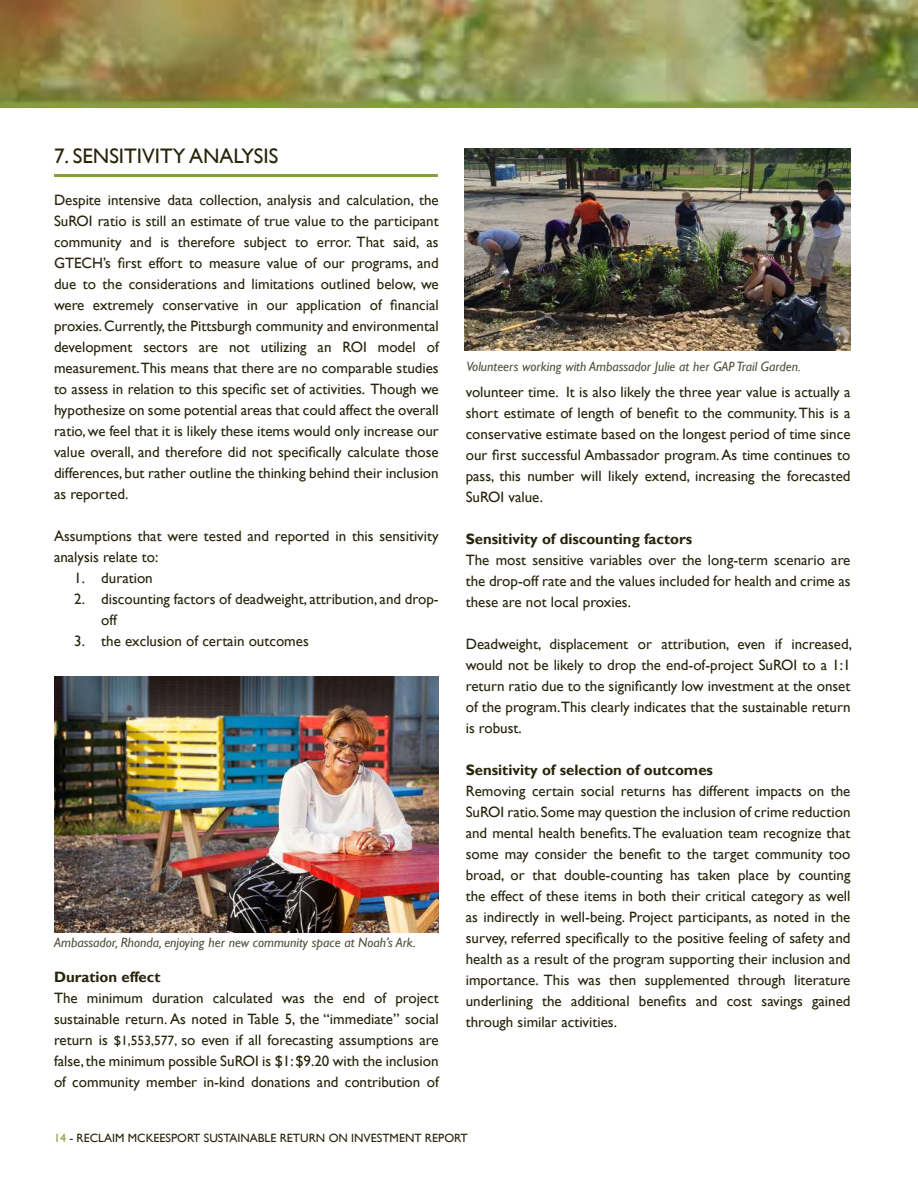
<style>
.page{position:relative;width:918px;height:1188px;background:#fff}
.page>*{position:absolute;margin:0;border:0;box-sizing:border-box;transform-origin:0 0}
.t1{font:21px "Gill Sans";color:#28240b}
.t2{font:15px/21px "Gill Sans";color:#28240b;text-align:justify}
.t3{font:700 15px "Gill Sans";color:#28240b}
.t4{font:italic 13.5px "Gill Sans";color:#53503c}
.t5{font:12px "Gill Sans";color:#28240b}
.s1{font-size:13.5px}
.s2{color:#83a13b}
</style>
<div class="page">
<img style="left:0;top:0;width:918px;height:108px">
<img style="left:54px;top:676px;width:385px;height:257px">
<hr style="left:54px;top:174px;width:384px;height:3px;background:#83a13b">
<img style="left:464px;top:148px;width:386px;height:203px">
<h1 class="t1" style="left:54px;top:144px;width:226px">7. SENSITIVITY ANALYSIS</h1>
<p class="t2" style="left:54px;top:190px;width:386px">Despite intensive data collection, analysis and calculation, the SuROI ratio is still an estimate of true value to the participant community and is therefore subject to error. That said, as GTECH’s first effort to measure value of our programs, and due to the considerations and limitations outlined below, we were extremely conservative in our application of financial proxies. Currently, the Pittsburgh community and environmental development sectors are not utilizing an ROI model of measurement.This means that there are no comparable studies to assess in relation to this specific set of activities. Though we hypothesize on some potential areas that could affect the overall ratio, we feel that it is likely these items would only increase our value overall, and therefore did not specifically calculate those differences, but rather outline the thinking behind their inclusion as reported.</p>
<p class="t2" style="left:54px;top:526px;width:386px">Assumptions that were tested and reported in this sensitivity analysis relate to:</p>
<p class="t2" style="left:74px;top:568px;width:80px">1. duration</p>
<p class="t2" style="left:101px;top:589px;width:339px;text-indent:-27px">2. discounting factors of deadweight, attribution, and drop&shy;off</p>
<p class="t2" style="left:74px;top:631px;width:236px">3. the exclusion of certain outcomes</p>
<p class="t4" style="left:54px;top:934px;width:363px">Ambassador, Rhonda, enjoying her new community space at Noah’s Ark.</p>
<p class="t3" style="left:54px;top:968px;width:108px">Duration effect</p>
<p class="t2" style="left:54px;top:988px;width:386px">The minimum duration calculated was the end of project sustainable return. As noted in Table 5, the “immediate” social return is <span class="s1">$1,553,577,</span> so even if all forecasting assumptions are false, the minimum possible SuROI is $1: $9.20 with the inclusion of community member in-kind donations and contribution of</p>
<p class="t4" style="left:467px;top:358px;width:336px">Volunteers working with Ambassador Julie at her GAP Trail Garden.</p>
<p class="t2" style="left:466px;top:382px;width:386px">volunteer time. It is also likely the three year value is actually a short estimate of length of benefit to the community. This is a conservative estimate based on the longest period of time since our first successful Ambassador program. As time continues to pass, this number will likely extend, increasing the forecasted SuROI value.</p>
<p class="t3" style="left:466px;top:530px;width:228px">Sensitivity of discounting factors</p>
<p class="t2" style="left:466px;top:550px;width:386px">The most sensitive variables over the long-term scenario are the drop-off rate and the values included for health and crime as these are not local proxies.</p>
<p class="t2" style="left:466px;top:634px;width:388px">Deadweight, displacement or attribution, even if increased, would not be likely to drop the end-of-project SuROI to a 1:1 return ratio due to the significantly low investment at the onset of the program.This clearly indicates that the sustainable return is robust.</p>
<p class="t3" style="left:466px;top:761px;width:249px">Sensitivity of selection of outcomes</p>
<p class="t2" style="left:466px;top:781px;width:386px">Removing certain social returns has different impacts on the SuROI ratio. Some may question the inclusion of crime reduction and mental health benefits. The evaluation team recognize that some may consider the benefit to the target community too broad, or that double-counting has taken place by counting the effect of these items in both their critical category as well as indirectly in well-being. Project participants, as noted in the survey, referred specifically to the positive feeling of safety and health as a result of the program supporting their inclusion and importance. This was then supplemented through literature underlining the additional benefits and cost savings gained through similar activities.</p>
<p class="t5" style="left:54px;top:1131px;width:415px"><span class="s2">14</span> - RECLAIM MCKEESPORT SUSTAINABLE RETURN ON INVESTMENT REPORT</p>
</div>
